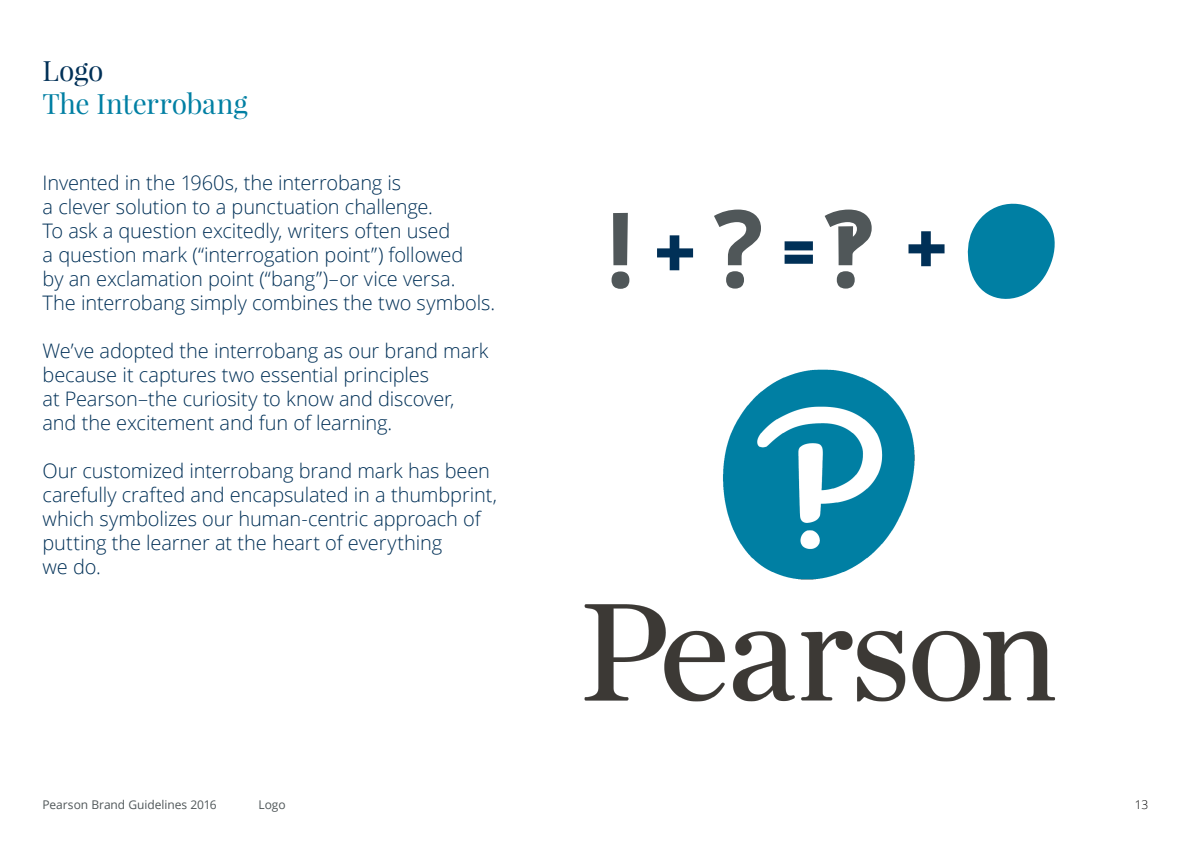
<style>
.page{position:relative;width:1191px;height:842px;background:#fff}
.page>*{position:absolute;margin:0;border:0;box-sizing:border-box;transform-origin:0 0}
.t1{font:28px "Playfair Display";letter-spacing:-.005em;color:#007fa3}
.t2{font:28px "Playfair Display";color:#003057}
.t3{font:300 20px/24px "Open Sans";letter-spacing:-.005em;color:#003057}
.t4{font:12px "Open Sans";letter-spacing:-.005em;color:#505759}
.t5{font:300 12px "Open Sans";color:#000}
</style>
<div class="page">
<svg style="left:657px;top:235px;width:36px;height:35px"></svg>
<svg style="left:784px;top:241px;width:29px;height:23px"></svg>
<svg style="left:836px;top:271px;width:18px;height:18px"></svg>
<svg style="left:824px;top:210px;width:47px;height:55px"></svg>
<svg style="left:726px;top:271px;width:18px;height:18px"></svg>
<svg style="left:714px;top:210px;width:47px;height:55px"></svg>
<svg style="left:613px;top:213px;width:15px;height:52px"></svg>
<svg style="left:611px;top:271px;width:18px;height:18px"></svg>
<svg style="left:967px;top:203px;width:88px;height:96px"></svg>
<svg style="left:908px;top:231px;width:36px;height:35px"></svg>
<img style="left:584px;top:369px;width:471px;height:333px">
<h1 class="t2" style="left:43px;top:53px;width:63px">Logo</h1>
<h1 class="t1" style="left:43px;top:86px;width:207px">The Interrobang</h1>
<p class="t3" style="left:43px;top:170px;width:454px">Invented in the 1960s, the interrobang is<br>a clever solution to a punctuation challenge.<br>To ask a question excitedly, writers often used<br>a question mark (“interrogation point”) followed<br>by an exclamation point (“bang”)–or vice versa.<br>The interrobang simply combines the two symbols.</p>
<p class="t3" style="left:43px;top:338px;width:447px">We’ve adopted the interrobang as our brand mark because it captures two essential principles<br>at Pearson–the curiosity to know and discover, and the excitement and fun of learning.</p>
<p class="t3" style="left:43px;top:458px;width:456px">Our customized interrobang brand mark has been carefully crafted and encapsulated in a thumbprint, which symbolizes our human-centric approach of putting the learner at the heart of everything<br>we do.</p>
<p class="t4" style="left:43px;top:796px;width:176px">Pearson Brand Guidelines 2016</p>
<p class="t4" style="left:259px;top:796px;width:29px">Logo</p>
<p class="t5" style="left:1134px;top:796px;width:15px">13</p>
</div>
